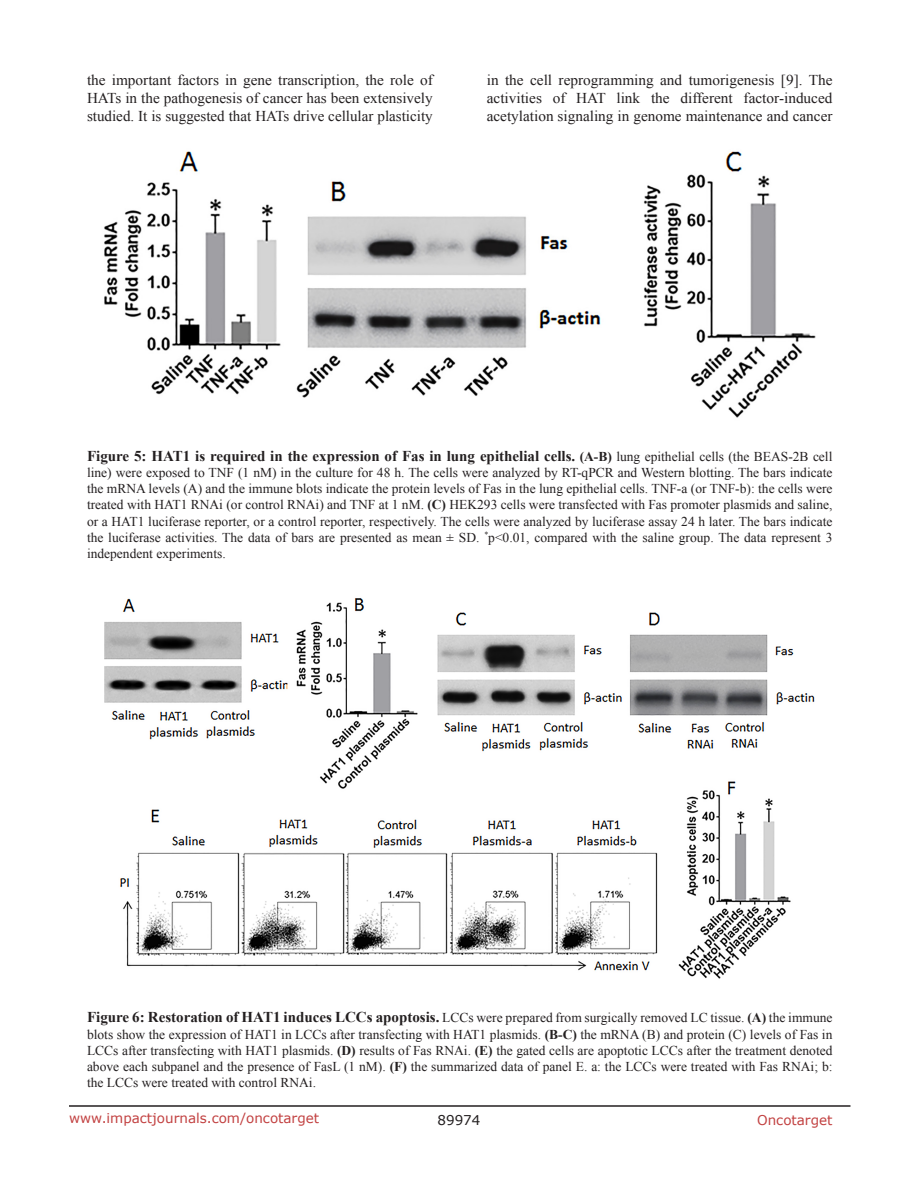
<style>
.page{position:relative;width:918px;height:1188px;background:#fff}
.page>*{position:absolute;margin:0;border:0;box-sizing:border-box;transform-origin:0 0}
.BodyText{font:15px/18px "Times New Roman";color:#231f20;text-align:justify}
.figuretext{font:700 15px "Times New Roman";color:#231f20}
.figuretext-2{font:13.5px/16.2px "Times New Roman";color:#231f20;text-align:justify}
.t1{font:13.5px "Verdana";color:#c24141}
.t2{font:13.5px "Verdana";color:#231f20}
.s1{font-size:13.5px}
.s2{font-weight:400;font-size:13.5px}
.s3{font-weight:700}
.s4{font-weight:700;font-size:15px}
</style>
<div class="page">
<hr style="left:69px;top:1105px;width:781px;height:2px;background:#231f20">
<img style="left:104px;top:151px;width:712px;height:267px">
<img style="left:104px;top:598px;width:711px;height:381px">
<p class="BodyText" style="left:87px;top:71px;width:347px">the important factors in gene transcription, the role of HATs in the pathogenesis of cancer has been extensively studied. It is suggested that HATs drive cellular plasticity</p>
<p class="BodyText" style="left:487px;top:71px;width:347px">in the cell reprogramming and tumorigenesis [9]. The activities of HAT link the different factor-induced acetylation signaling in genome maintenance and cancer</p>
<p class="figuretext" style="left:87px;top:445px;width:747px">Figure 5: HAT1 is required in the expression of Fas in lung epithelial cells. <span class="s1">(A-B)</span> <span class="s2">lung epithelial cells (the BEAS-2B cell</span></p>
<p class="figuretext-2" style="left:87px;top:464px;width:747px">line) were exposed to TNF (1 nM) in the culture for 48 h. The cells were analyzed by RT-qPCR and Western blotting. The bars indicate the mRNA levels (A) and the immune blots indicate the protein levels of Fas in the lung epithelial cells. TNF-a (or TNF-b): the cells were treated with HAT1 RNAi (or control RNAi) and TNF at 1 nM. <span class="s3">(C)</span> HEK293 cells were transfected with Fas promoter plasmids and saline, or a HAT1 luciferase reporter, or a control reporter, respectively. The cells were analyzed by luciferase assay 24 h later. The bars indicate the luciferase activities. The data of bars are presented as mean ± SD. <sup>*</sup>p&lt;0.01, compared with the saline group. The data represent 3 independent experiments.</p>
<p class="figuretext-2" style="left:87px;top:1010px;width:747px"><span class="s4">Figure 6: Restoration of HAT1 induces LCCs apoptosis.</span> LCCs were prepared from surgically removed LC tissue. <span class="s3">(A)</span> the immune blots show the expression of HAT1 in LCCs after transfecting with HAT1 plasmids. <span class="s3">(B-C)</span> the mRNA (B) and protein (C) levels of Fas in LCCs after transfecting with HAT1 plasmids. <span class="s3">(D)</span> results of Fas RNAi. <span class="s3">(E)</span> the gated cells are apoptotic LCCs after the treatment denoted above each subpanel and the presence of FasL (1 nM). <span class="s3">(F)</span> the summarized data of panel E. a: the LCCs were treated with Fas RNAi; b: the LCCs were treated with control RNAi.</p>
<p class="t1" style="left:69px;top:1109px;width:252px">www.impactjournals.com/oncotarget</p>
<p class="t2" style="left:438px;top:1111px;width:44px">89974</p>
<p class="t1" style="left:757px;top:1111px;width:77px">Oncotarget</p>
</div>
